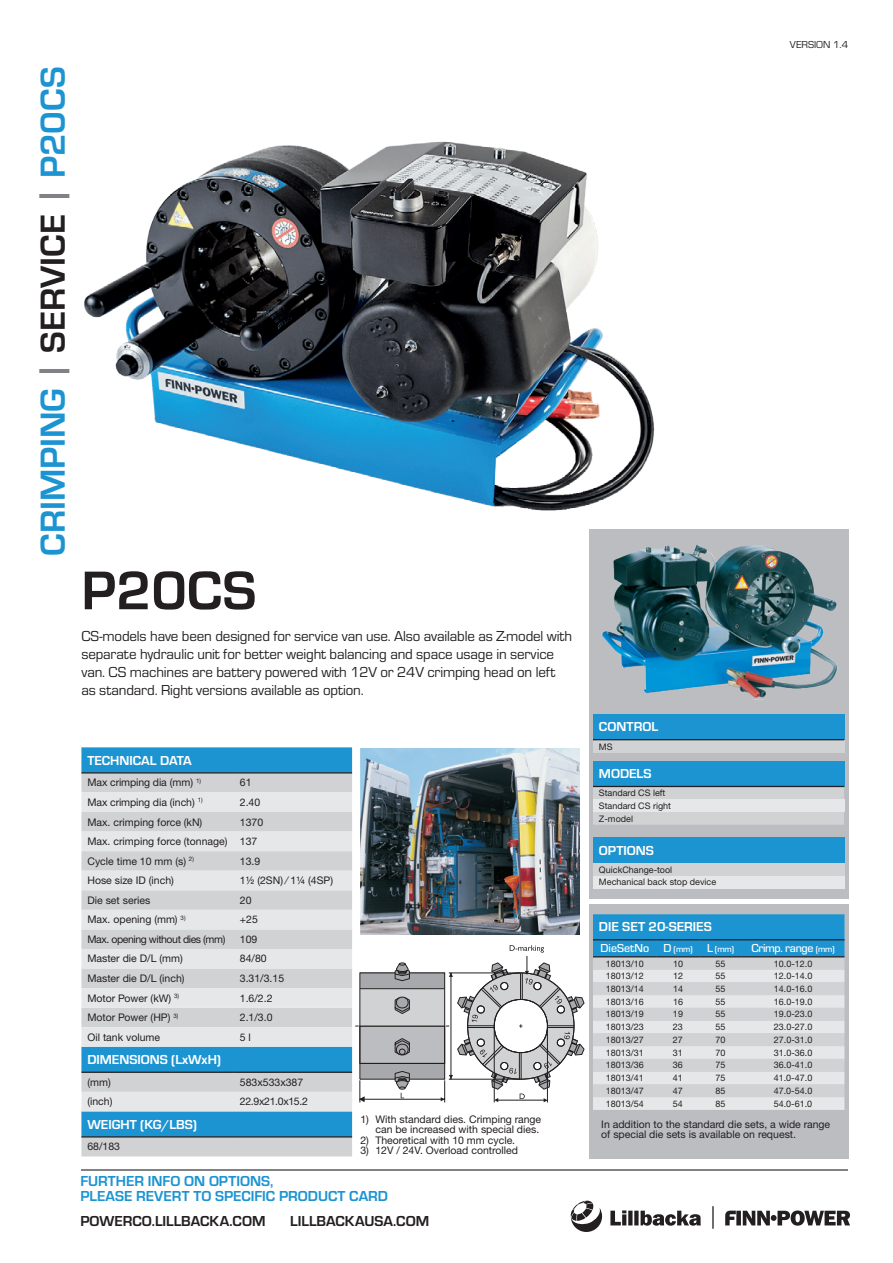
<style>
.page{position:relative;width:893px;height:1263px;background:#fff}
.page>*{position:absolute;margin:0;border:0;box-sizing:border-box;transform-origin:0 0}
.t1{font:700 56.4px "Eurostile";color:#231f20}
.t2{font:700 36px "Eurostile";color:#1c94d2}
.t3{font:15px/18px "Eurostile";letter-spacing:-.01em;color:#231f20}
.t4{font:700 15px/15px "Eurostile";color:#1c94d2}
.t5{font:700 15px "Eurostile";color:#231f20}
.t6{font:700 13.5px "Eurostile";color:#fff}
.t7{font:500 12px "Eurostile";color:#fff}
.t8{font:500 12px "Eurostile";letter-spacing:-.02em;color:#fff}
.t9{font:10.5px/19.5px "Helvetica Neue LTW1 G";color:#231f20}
.t10{font:10.5px "Helvetica Neue LTW1 G";letter-spacing:-.04em;color:#231f20}
.t11{font:10.5px "Helvetica Neue LTW1 G";letter-spacing:-.03em;color:#231f20}
.t12{font:10.5px "Eurostile";color:#231f20}
.t13{font:9px/12.6px "Helvetica Neue LTW1 G";color:#231f20}
.s1{color:#808285}
.s2{color:#231f20}
.s3{font-size:9px}
</style>
<div class="page">
<div style="left:589px;top:529px;width:260px;height:630px;background:#bcbdc0"></div>
<svg style="left:610px;top:1206px;width:104px;height:23px"></svg>
<svg style="left:570px;top:1200px;width:32px;height:32px"></svg>
<svg style="left:725px;top:1210px;width:125px;height:16px"></svg>
<hr style="left:81px;top:1169px;width:767px;height:1px;background:#808285">
<div style="left:81px;top:747px;width:271px;height:25px;background:#1c94d2"></div>
<svg style="left:81px;top:773px;width:271px;height:383px;background:#88b7d0"></svg>
<svg style="left:81px;top:792px;width:271px;height:319px;background:#cdd8de"></svg>
<hr style="left:81px;top:772px;width:153px;height:1px;background:#231f20">
<hr style="left:234px;top:772px;width:118px;height:1px;background:#231f20">
<hr style="left:81px;top:1071px;width:153px;height:2px;background:#231f20">
<hr style="left:234px;top:1071px;width:118px;height:2px;background:#231f20">
<hr style="left:81px;top:1136px;width:153px;height:1px;background:#231f20">
<hr style="left:234px;top:1136px;width:118px;height:1px;background:#231f20">
<svg style="left:355px;top:945px;width:230px;height:157px"></svg>
<hr style="left:588px;top:900px;width:265px;height:4px;background:#fff">
<div style="left:593px;top:714px;width:251px;height:26px;background:#1c94d2"></div>
<div style="left:593px;top:740px;width:251px;height:12px;background:#d1d2d4"></div>
<hr style="left:593px;top:739px;width:251px;height:1px;background:#231f20">
<div style="left:593px;top:761px;width:251px;height:25px;background:#1c94d2"></div>
<div style="left:593px;top:788px;width:251px;height:37px;background:#d1d2d4"></div>
<div style="left:593px;top:799px;width:251px;height:13px;background:#e6e7e9"></div>
<hr style="left:593px;top:786px;width:251px;height:1px;background:#231f20">
<div style="left:593px;top:837px;width:251px;height:26px;background:#1c94d2"></div>
<div style="left:593px;top:863px;width:251px;height:13px;background:#d1d2d4"></div>
<div style="left:593px;top:876px;width:251px;height:12px;background:#e6e7e9"></div>
<img style="left:360px;top:748px;width:220px;height:186px">
<svg style="left:593px;top:914px;width:251px;height:196px;background:#b2ccda"></svg>
<hr style="left:593px;top:956px;width:64px;height:1px;background:#231f20">
<hr style="left:657px;top:956px;width:42px;height:1px;background:#231f20">
<hr style="left:699px;top:956px;width:43px;height:1px;background:#231f20">
<hr style="left:742px;top:956px;width:102px;height:1px;background:#231f20">
<hr style="left:593px;top:939px;width:64px;height:1px;background:#231f20">
<hr style="left:657px;top:939px;width:42px;height:1px;background:#231f20">
<hr style="left:699px;top:939px;width:43px;height:1px;background:#231f20">
<hr style="left:742px;top:939px;width:102px;height:1px;background:#231f20">
<img style="left:84px;top:141px;width:571px;height:370px">
<img style="left:602px;top:545px;width:235px;height:155px">
<h2 class="t2" style="left:27px;top:556px;width:490px;rotate:-90deg">CRIMPING <span class="s1">|</span> <span class="s2">SERVICE</span> <span class="s1">|</span> P20CS</h2>
<h1 class="t1" style="left:81px;top:550px;width:176px">P20CS</h1>
<p class="t3" style="left:81px;top:627px;width:492px">CS-models have been designed for service van use. Also available as Z-model with separate hydraulic unit for better weight balancing and space usage in service van. CS machines are battery powered with 12V or 24V crimping head on left as standard. Right versions available as option.</p>
<p class="t6" style="left:87px;top:750px;width:106px">TECHNICAL DATA</p>
<p class="t9" style="left:87px;top:773px;width:115px">Max crimping dia (mm) <sup>1)</sup></p>
<p class="t9" style="left:240px;top:773px;width:13px">61</p>
<p class="t9" style="left:87px;top:792px;width:117px">Max crimping dia (inch) <sup>1)</sup></p>
<p class="t9" style="left:240px;top:792px;width:22px">2.40</p>
<p class="t9" style="left:87px;top:812px;width:116px">Max. crimping force (kN)</p>
<p class="t9" style="left:87px;top:812px;width:177px;text-indent:152px">1370<br>Max. crimping force (tonnage) 137<br>Cycle time 10 mm (s) <sup>2)</sup></p>
<p class="t9" style="left:240px;top:851px;width:22px">13.9</p>
<p class="t9" style="left:87px;top:871px;width:88px">Hose size ID (inch)</p>
<p class="t9" style="left:240px;top:871px;width:95px">11/2 (2SN) / 11/4 (4SP)</p>
<p class="t9" style="left:87px;top:890px;width:65px">Die set series</p>
<p class="t9" style="left:240px;top:890px;width:13px">20</p>
<p class="t9" style="left:87px;top:910px;width:100px">Max. opening (mm) <sup>3)</sup></p>
<p class="t9" style="left:240px;top:910px;width:19px">+25</p>
<p class="t10" style="left:87px;top:933px;width:139px">Max. opening without dies (mm)</p>
<p class="t9" style="left:240px;top:929px;width:19px">109</p>
<p class="t9" style="left:87px;top:949px;width:97px">Master die D/L (mm)</p>
<p class="t9" style="left:240px;top:949px;width:28px">84/80</p>
<p class="t9" style="left:87px;top:968px;width:99px">Master die D/L (inch)</p>
<p class="t9" style="left:240px;top:968px;width:46px">3.31/3.15</p>
<p class="t9" style="left:87px;top:988px;width:93px">Motor Power (kW) <sup>3)</sup></p>
<p class="t9" style="left:240px;top:988px;width:34px">1.6/2.2</p>
<p class="t9" style="left:87px;top:1007px;width:92px">Motor Power (HP) <sup>3)</sup></p>
<p class="t9" style="left:240px;top:1007px;width:34px">2.1/3.0</p>
<p class="t9" style="left:87px;top:1027px;width:74px">Oil tank volume</p>
<p class="t9" style="left:240px;top:1027px;width:13px">5 l</p>
<p class="t6" style="left:87px;top:1050px;width:135px">DIMENSIONS (LxWxH)</p>
<p class="t9" style="left:87px;top:1072px;width:25px">(mm)</p>
<p class="t9" style="left:240px;top:1072px;width:65px">583x533x387</p>
<p class="t9" style="left:87px;top:1092px;width:27px">(inch)</p>
<p class="t11" style="left:240px;top:1095px;width:70px">22.9x21.0x15.2</p>
<p class="t6" style="left:87px;top:1114px;width:111px">WEIGHT (KG/LBS)</p>
<p class="t9" style="left:87px;top:1137px;width:34px">68/183</p>
<p class="t9" style="left:360px;top:1113px;width:182px;line-height:10.5px;text-align:right">1) With standard dies. Crimping range can be increased with special dies.</p>
<p class="t9" style="left:360px;top:1130px;width:156px">2) Theoretical with 10 mm cycle.</p>
<p class="t9" style="left:360px;top:1140px;width:159px">3) 12V / 24V. Overload controlled</p>
<h3 class="t4" style="left:80px;top:1173px;width:309px">FURTHER INFO ON OPTIONS,<br>PLEASE REVERT TO SPECIFIC PRODUCT CARD</h3>
<h3 class="t5" style="left:80px;top:1210px;width:187px">POWERCO.LILLBACKA.COM</h3>
<h3 class="t5" style="left:290px;top:1210px;width:140px">LILLBACKAUSA.COM</h3>
<p class="t12" style="left:790px;top:38px;width:60px">VERSION 1.4</p>
<p class="t6" style="left:599px;top:717px;width:61px">CONTROL</p>
<p class="t13" style="left:599px;top:740px;width:15px">MS</p>
<p class="t6" style="left:599px;top:764px;width:54px">MODELS</p>
<p class="t13" style="left:599px;top:787px;width:74px">Standard CS left<br>Standard CS right<br>Z-model</p>
<p class="t6" style="left:599px;top:840px;width:56px">OPTIONS</p>
<p class="t13" style="left:599px;top:863px;width:119px">QuickChange-tool<br>Mechanical back stop device</p>
<p class="t6" style="left:599px;top:917px;width:114px">DIE SET 20-SERIES</p>
<p class="t7" style="left:600px;top:940px;width:135px">DieSetNo D <span class="s3">(mm)</span> L <span class="s3">(mm)</span></p>
<p class="t8" style="left:751px;top:940px;width:85px">Crimp. range <span class="s3">(mm)</span></p>
<p class="t13" style="left:606px;top:957px;width:40px">18013/10</p>
<p class="t13" style="left:673px;top:957px;width:12px">10</p>
<p class="t13" style="left:715px;top:957px;width:12px">55</p>
<p class="t13" style="left:774px;top:957px;width:40px">10.0-12.0</p>
<p class="t13" style="left:606px;top:969px;width:40px">18013/12</p>
<p class="t13" style="left:673px;top:969px;width:12px">12</p>
<p class="t13" style="left:715px;top:969px;width:12px">55</p>
<p class="t13" style="left:774px;top:969px;width:40px">12.0-14.0</p>
<p class="t13" style="left:606px;top:982px;width:40px">18013/14</p>
<p class="t13" style="left:673px;top:982px;width:12px">14</p>
<p class="t13" style="left:715px;top:982px;width:12px">55</p>
<p class="t13" style="left:774px;top:982px;width:40px">14.0-16.0</p>
<p class="t13" style="left:606px;top:995px;width:40px">18013/16</p>
<p class="t13" style="left:673px;top:995px;width:12px">16</p>
<p class="t13" style="left:715px;top:995px;width:12px">55</p>
<p class="t13" style="left:774px;top:995px;width:40px">16.0-19.0</p>
<p class="t13" style="left:606px;top:1008px;width:40px">18013/19</p>
<p class="t13" style="left:673px;top:1008px;width:12px">19</p>
<p class="t13" style="left:715px;top:1008px;width:12px">55</p>
<p class="t13" style="left:774px;top:1008px;width:40px">19.0-23.0</p>
<p class="t13" style="left:606px;top:1020px;width:40px">18013/23</p>
<p class="t13" style="left:673px;top:1020px;width:12px">23</p>
<p class="t13" style="left:715px;top:1020px;width:12px">55</p>
<p class="t13" style="left:774px;top:1020px;width:40px">23.0-27.0</p>
<p class="t13" style="left:606px;top:1033px;width:40px">18013/27</p>
<p class="t13" style="left:673px;top:1033px;width:12px">27</p>
<p class="t13" style="left:715px;top:1033px;width:12px">70</p>
<p class="t13" style="left:774px;top:1033px;width:40px">27.0-31.0</p>
<p class="t13" style="left:606px;top:1046px;width:40px">18013/31</p>
<p class="t13" style="left:673px;top:1046px;width:12px">31</p>
<p class="t13" style="left:715px;top:1046px;width:12px">70</p>
<p class="t13" style="left:774px;top:1046px;width:40px">31.0-36.0</p>
<p class="t13" style="left:606px;top:1059px;width:40px">18013/36</p>
<p class="t13" style="left:673px;top:1059px;width:12px">36</p>
<p class="t13" style="left:715px;top:1059px;width:12px">75</p>
<p class="t13" style="left:774px;top:1059px;width:40px">36.0-41.0</p>
<p class="t13" style="left:606px;top:1072px;width:40px">18013/41</p>
<p class="t13" style="left:673px;top:1072px;width:12px">41</p>
<p class="t13" style="left:715px;top:1072px;width:12px">75</p>
<p class="t13" style="left:774px;top:1072px;width:40px">41.0-47.0</p>
<p class="t13" style="left:606px;top:1084px;width:40px">18013/47</p>
<p class="t13" style="left:673px;top:1084px;width:12px">47</p>
<p class="t13" style="left:715px;top:1084px;width:12px">85</p>
<p class="t13" style="left:774px;top:1084px;width:40px">47.0-54.0</p>
<p class="t13" style="left:606px;top:1097px;width:40px">18013/54</p>
<p class="t13" style="left:673px;top:1097px;width:12px">54</p>
<p class="t13" style="left:715px;top:1097px;width:12px">85</p>
<p class="t13" style="left:774px;top:1097px;width:40px">54.0-61.0</p>
<p class="t9" style="left:601px;top:1118px;width:230px;line-height:10.5px">In addition to the standard die sets, a wide range of special die sets is available on request.</p>
</div>
